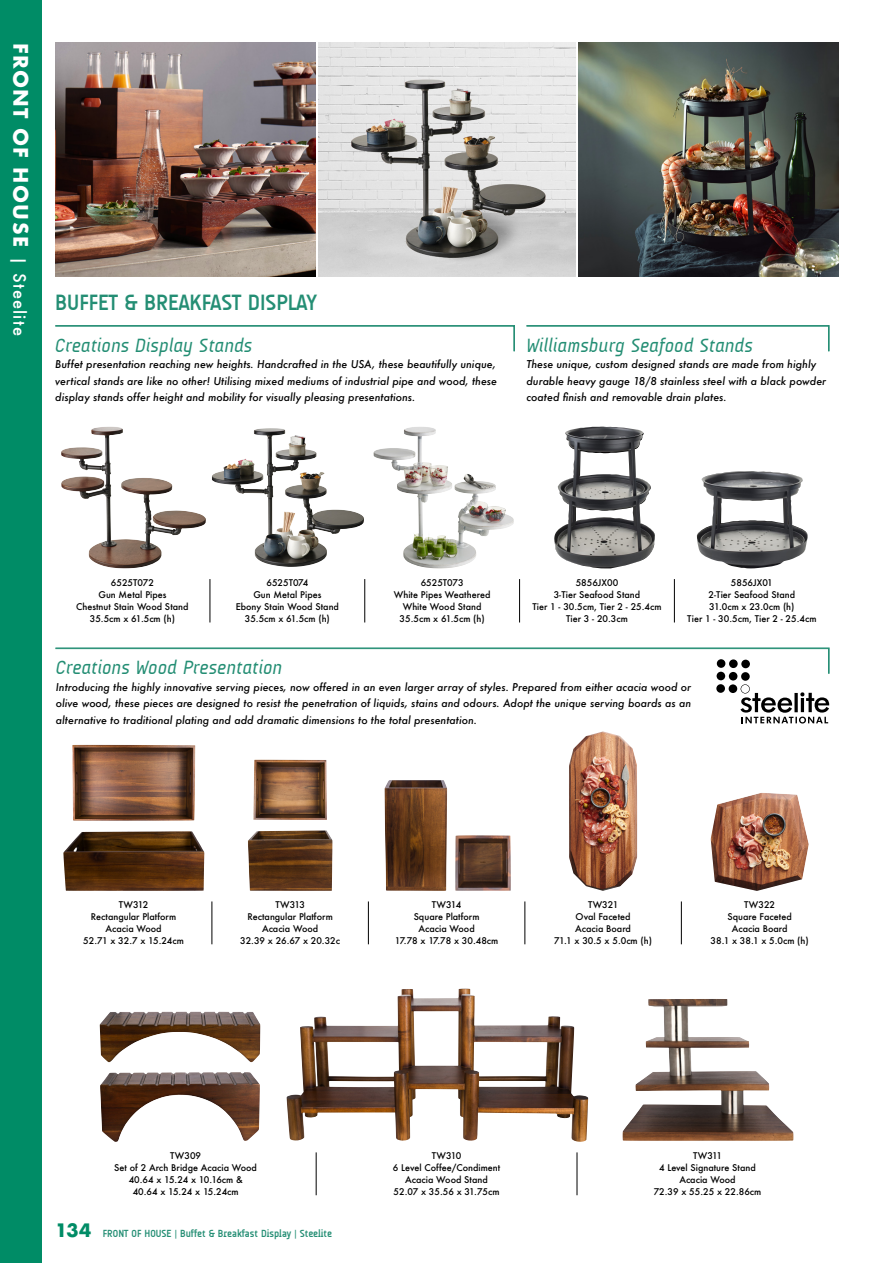
<style>
.page{position:relative;width:893px;height:1263px;background:#fff}
.page>*{position:absolute;margin:0;border:0;box-sizing:border-box;transform-origin:0 0}
.t1{font:700 22.5px "A Udimat";color:#248e74}
.t2{font:italic 19.5px "A Udimat";color:#248e74}
.t3{font:700 19.5px "Futura";letter-spacing:.07em;color:#fff}
.t4{font:700 18px "Futura";color:#008c66}
.t5{font:italic 500 10.5px/16.5px "Futura";color:#000;text-align:justify}
.t6{font:700 10.5px "A Udimat";color:#248e74}
.t7{font:500 9px/12px "Futura";color:#000;text-align:center}
.s1{font-weight:500;font-size:16.5px}
</style>
<div class="page">
<div style="left:0;top:0;width:41px;height:1263px;background:#008c66"></div>
<img style="left:578px;top:43px;width:260px;height:234px">
<img style="left:318px;top:43px;width:258px;height:234px">
<svg style="left:367px;top:901px;width:314px;height:43px"></svg>
<hr style="left:212px;top:901px;width:1px;height:43px;background:#000">
<hr style="left:368px;top:901px;width:1px;height:43px;background:#000">
<hr style="left:525px;top:901px;width:1px;height:43px;background:#000">
<hr style="left:681px;top:901px;width:1px;height:43px;background:#000">
<img style="left:55px;top:43px;width:261px;height:234px">
<img style="left:100px;top:1072px;width:160px;height:70px">
<img style="left:100px;top:1011px;width:160px;height:52px">
<img style="left:286px;top:988px;width:302px;height:154px">
<img style="left:622px;top:999px;width:171px;height:142px">
<img style="left:63px;top:831px;width:141px;height:60px">
<img style="left:72px;top:745px;width:123px;height:76px">
<svg style="left:55px;top:648px;width:774px;height:26px"></svg>
<img style="left:248px;top:830px;width:84px;height:61px">
<img style="left:253px;top:759px;width:74px;height:61px">
<img style="left:384px;top:780px;width:63px;height:111px">
<img style="left:455px;top:835px;width:56px;height:56px">
<img style="left:569px;top:731px;width:68px;height:160px">
<img style="left:711px;top:793px;width:98px;height:98px">
<svg style="left:55px;top:325px;width:460px;height:26px"></svg>
<svg style="left:365px;top:579px;width:309px;height:43px"></svg>
<hr style="left:210px;top:579px;width:1px;height:43px;background:#000">
<hr style="left:364px;top:579px;width:1px;height:43px;background:#000">
<hr style="left:519px;top:579px;width:1px;height:43px;background:#000">
<hr style="left:674px;top:579px;width:1px;height:43px;background:#000">
<img style="left:61px;top:427px;width:141px;height:141px">
<img style="left:212px;top:431px;width:152px;height:136px">
<img style="left:373px;top:427px;width:48px;height:107px">
<img style="left:554px;top:426px;width:101px;height:142px">
<img style="left:697px;top:471px;width:111px;height:97px">
<hr style="left:316px;top:1152px;width:1px;height:43px;background:#000">
<hr style="left:577px;top:1152px;width:1px;height:43px;background:#000">
<div style="left:729px;top:684px;width:8px;height:9px;background:#000;border-radius:50%"></div>
<div style="left:716px;top:684px;width:9px;height:9px;background:#000;border-radius:50%"></div>
<div style="left:741px;top:672px;width:9px;height:9px;background:#000;border-radius:50%"></div>
<div style="left:729px;top:672px;width:8px;height:8px;background:#000;border-radius:50%"></div>
<div style="left:716px;top:672px;width:9px;height:8px;background:#000;border-radius:50%"></div>
<div style="left:741px;top:660px;width:9px;height:8px;background:#000;border-radius:50%"></div>
<div style="left:729px;top:659px;width:9px;height:9px;background:#000;border-radius:50%"></div>
<div style="left:717px;top:659px;width:8px;height:9px;background:#000;border-radius:50%"></div>
<svg style="left:740px;top:684px;width:89px;height:39px"></svg>
<svg style="left:526px;top:325px;width:303px;height:26px"></svg>
<h2 class="t3" style="left:35px;top:43px;width:295px;rotate:90deg">FRONT OF HOUSE <span class="s1">| Steelite</span></h2>
<h1 class="t1" style="left:55px;top:289px;width:263px">BUFFET &amp; BREAKFAST DISPLAY</h1>
<h2 class="t2" style="left:55px;top:334px;width:199px">Creations Display Stands</h2>
<p class="t5" style="left:55px;top:356px;width:443px">Buffet presentation reaching new heights. Handcrafted in the USA, these beautifully unique, vertical stands are like no other! Utilising mixed mediums of industrial pipe and wood, these display stands offer height and mobility for visually pleasing presentations.</p>
<h2 class="t2" style="left:526px;top:334px;width:228px">Williamsburg Seafood Stands</h2>
<p class="t5" style="left:526px;top:356px;width:301px;text-align:left">These unique, custom designed stands are made from highly durable heavy gauge 18/8 stainless steel with a black powder coated finish and removable drain plates.</p>
<p class="t7" style="left:76px;top:577px;width:114px">6525T072<br>Gun Metal Pipes<br>Chestnut Stain Wood Stand<br>35.5cm x 61.5cm (h)</p>
<p class="t7" style="left:236px;top:577px;width:105px">6525T074<br>Gun Metal Pipes<br>Ebony Stain Wood Stand<br>35.5cm x 61.5cm (h)</p>
<p class="t7" style="left:394px;top:577px;width:98px">6525T073<br>White Pipes Weathered<br>White Wood Stand<br>35.5cm x 61.5cm (h)</p>
<p class="t7" style="left:532px;top:576px;width:131px">5856JX00<br>3-Tier Seafood Stand<br>Tier 1 - 30.5cm, Tier 2 - 25.4cm<br>Tier 3 - 20.3cm</p>
<p class="t7" style="left:687px;top:576px;width:131px">5856JX01<br>2-Tier Seafood Stand<br>31.0cm x 23.0cm (h)<br>Tier 1 - 30.5cm, Tier 2 - 25.4cm</p>
<h2 class="t2" style="left:56px;top:656px;width:228px">Creations Wood Presentation</h2>
<p class="t5" style="left:56px;top:678px;width:637px">Introducing the highly innovative serving pieces, now offered in an even larger array of styles. Prepared from either acacia wood or olive wood, these pieces are designed to resist the penetration of liquids, stains and odours. Adopt the unique serving boards as an alternative to traditional plating and add dramatic dimensions to the total presentation.</p>
<p class="t7" style="left:83px;top:899px;width:102px">TW312<br>Rectangular Platform<br>Acacia Wood<br>52.71 x 32.7 x 15.24cm</p>
<p class="t7" style="left:240px;top:899px;width:101px">TW313<br>Rectangular Platform<br>Acacia Wood<br>32.39 x 26.67 x 20.32c</p>
<p class="t7" style="left:395px;top:899px;width:105px">TW314<br>Square Platform<br>Acacia Wood<br>17.78 x 17.78 x 30.48cm</p>
<p class="t7" style="left:554px;top:899px;width:99px">TW321<br>Oval Faceted<br>Acacia Board<br>71.1 x 30.5 x 5.0cm (h)</p>
<p class="t7" style="left:711px;top:899px;width:100px">TW322<br>Square Faceted<br>Acacia Board<br>38.1 x 38.1 x 5.0cm (h)</p>
<h3 class="t4" style="left:55px;top:1217px;width:37px">134</h3>
<p class="t7" style="left:114px;top:1150px;width:144px">TW309<br>Set of 2 Arch Bridge Acacia Wood<br>40.64 x 15.24 x 10.16cm &amp;<br>40.64 x 15.24 x 15.24cm</p>
<p class="t7" style="left:393px;top:1150px;width:109px">TW310<br>6 Level Coffee/Condiment<br>Acacia Wood Stand<br>52.07 x 35.56 x 31.75cm</p>
<p class="t7" style="left:654px;top:1150px;width:109px">TW311<br>4 Level Signature Stand<br>Acacia Wood<br>72.39 x 55.25 x 22.86cm</p>
<p class="t6" style="left:103px;top:1227px;width:231px">FRONT OF HOUSE | Buffet &amp; Breakfast Display | Steelite</p>
</div>
